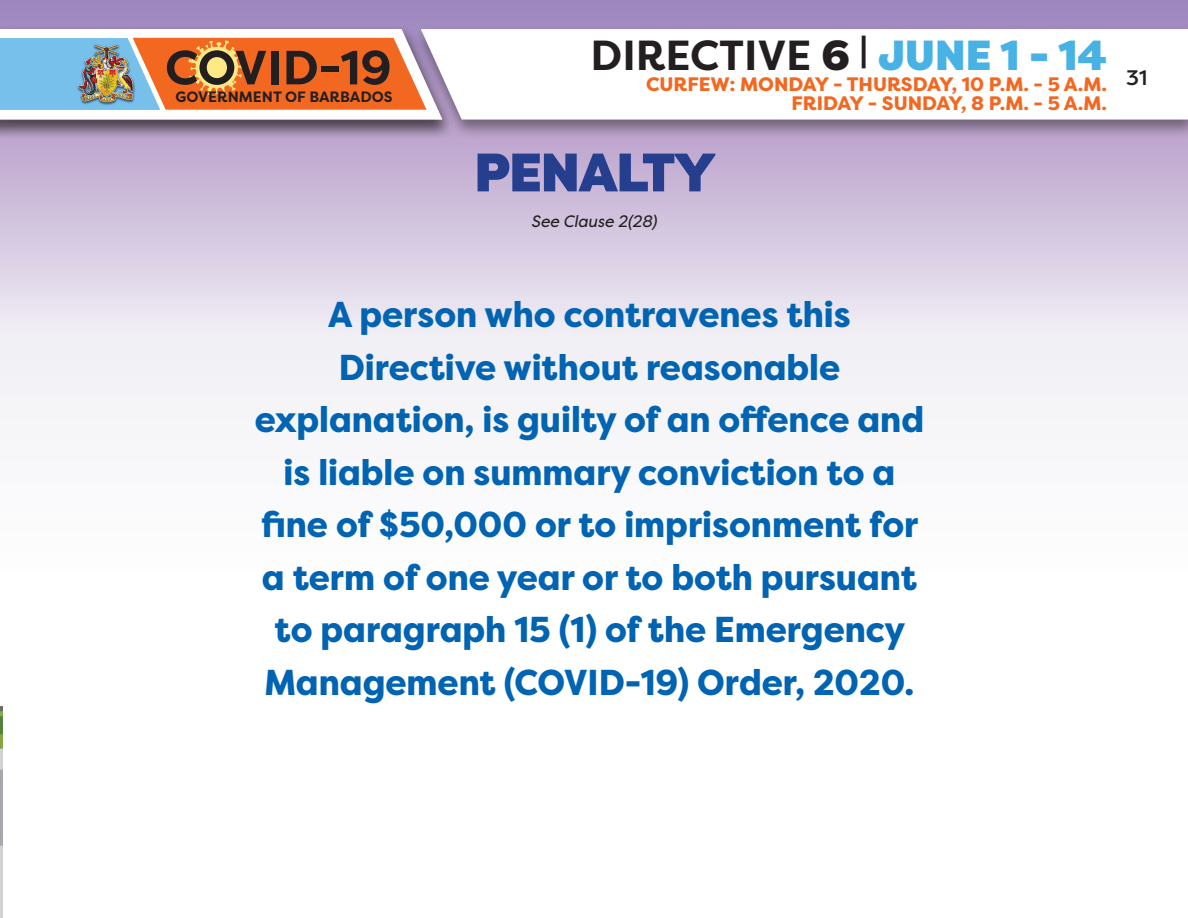
<style>
.page{position:relative;width:1188px;height:918px;background:#fff}
.page>*{position:absolute;margin:0;border:0;box-sizing:border-box;transform-origin:0 0}
.t1{font:900 54px "Filson Pro";letter-spacing:-.025em;color:#253f8e}
.t2{font:700 42px "Filson Pro";color:#231f20}
.t3{font:800 36px/52.5px "Filson Pro";color:#0164b2;text-align:center;scale:.95 1}
.t4{font:500 21px "Filson Pro";color:#231f20}
.t5{font:800 19.5px/19.5px "Filson Pro";color:#f36821;text-align:right}
.t6{font:italic 16.5px "Filson Pro";color:#231f20;scale:.95 1}
.t7{font:700 15px "Filson Pro";color:#231f20}
.s1{font-weight:900}
.s2{font-weight:900;color:#48b2e5}
</style>
<div class="page">
<svg style="left:0;top:0;width:1px;height:420px"></svg>
<svg style="left:1px;top:0;width:1187px;height:420px"></svg>
<div style="left:412px;top:25px;width:776px;height:115px;background:#231f20;opacity:.49"></div>
<svg style="left:455px;top:29px;width:733px;height:91px"></svg>
<div style="left:0;top:25px;width:455px;height:115px;background:#231f20;opacity:.49"></div>
<svg style="left:0;top:29px;width:442px;height:91px"></svg>
<img style="left:0;top:706px;width:2px;height:212px">
<p class="t7" style="left:176px;top:87px;width:219px">GOVERNMENT OF BARBADOS</p>
<p class="t2" style="left:591px;top:28px;width:518px">DIRECTIVE <span class="s1">6</span> <sup>|</sup> <span class="s2">JUNE 1 - 14</span></p>
<p class="t5" style="left:646px;top:75px;width:462px">CURFEW: MONDAY - THURSDAY, 10 P.M. - 5 A.M.<br>FRIDAY - SUNDAY, 8 P.M. - 5 A.M.</p>
<p class="t4" style="left:1126px;top:63px;width:23px">31</p>
<h1 class="t1" style="left:474px;top:139px;width:243px">PENALTY</h1>
<p class="t6" style="left:531px;top:210px;width:134px">See Clause 2(28)</p>
<p class="t3" style="left:255px;top:289px;width:706px">A person who contravenes this Directive without reasonable explanation, is guilty of an offence and is liable on summary conviction to a fine of $50,000 or to imprisonment for a term of one year or to both pursuant to paragraph 15 (1) of the Emergency Management (COVID-19) Order, 2020.</p>
</div>
